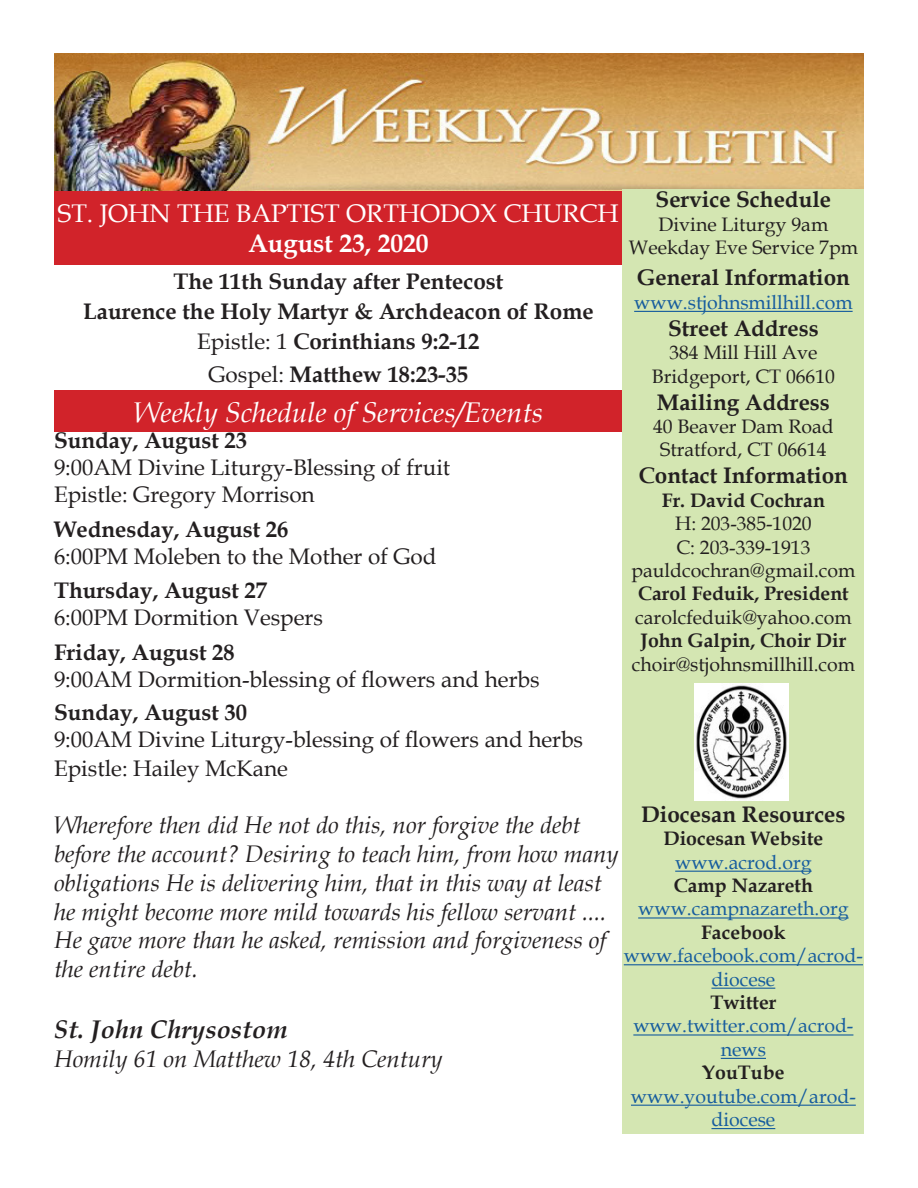
<style>
.page{position:relative;width:918px;height:1188px;background:#fff}
.page>*{position:absolute;margin:0;border:0;box-sizing:border-box;transform-origin:0 0}
.t1{font:italic 28.5px "Book Antiqua";color:#fff}
.t2{font:25.5px "Book Antiqua";color:#fff}
.t3{font:italic 700 25.5px "Book Antiqua";color:#231f20}
.t4{font:700 25.5px "Book Antiqua";color:#fff}
.t5{font:italic 24px/28.8px "Book Antiqua";color:#231f20}
.t6{font:700 22.5px "Book Antiqua";color:#231f20}
.t7{font:22.5px "Book Antiqua";color:#231f20}
.t8{font:19.5px "Book Antiqua";color:#231f20}
.t9{font:19.5px/23.4px "Book Antiqua";color:#175d9e;text-align:center}
.t10{font:700 19.5px "Book Antiqua";color:#231f20}
.s1{font-weight:400}
</style>
<div class="page">
<img style="left:54px;top:54px;width:810px;height:136px">
<div style="left:54px;top:191px;width:569px;height:74px;background:#d1232a"></div>
<div style="left:54px;top:391px;width:569px;height:41px;background:#d1232a"></div>
<div style="left:623px;top:189px;width:241px;height:945px;background:#d4e6b2"></div>
<hr style="left:634px;top:311px;width:219px;height:1px;background:#175d9e">
<hr style="left:675px;top:871px;width:137px;height:1px;background:#175d9e">
<hr style="left:638px;top:917px;width:211px;height:2px;background:#175d9e">
<hr style="left:624px;top:964px;width:239px;height:1px;background:#175d9e">
<hr style="left:711px;top:988px;width:64px;height:1px;background:#175d9e">
<hr style="left:633px;top:1034px;width:220px;height:2px;background:#175d9e">
<hr style="left:721px;top:1058px;width:45px;height:1px;background:#175d9e">
<hr style="left:631px;top:1105px;width:225px;height:1px;background:#175d9e">
<hr style="left:711px;top:1128px;width:64px;height:1px;background:#175d9e">
<img style="left:695px;top:683px;width:94px;height:118px">
<p class="t6" style="left:656px;top:184px;width:177px">Service Schedule</p>
<p class="t8" style="left:659px;top:210px;width:171px">Divine Liturgy 9am</p>
<p class="t8" style="left:629px;top:234px;width:231px">Weekday Eve Service 7pm</p>
<p class="t6" style="left:637px;top:262px;width:215px">General Information</p>
<p class="t9" style="left:634px;top:290px;width:220px">www.stjohnsmillhill.com</p>
<p class="t6" style="left:668px;top:313px;width:152px">Street Address</p>
<p class="t8" style="left:669px;top:339px;width:150px">384 Mill Hill Ave</p>
<p class="t8" style="left:652px;top:362px;width:184px">Bridgeport, CT 06610</p>
<p class="t6" style="left:657px;top:387px;width:175px">Mailing Address</p>
<p class="t8" style="left:653px;top:413px;width:182px">40 Beaver Dam Road</p>
<p class="t8" style="left:660px;top:436px;width:168px">Stratford, CT 06614</p>
<p class="t6" style="left:639px;top:460px;width:211px">Contact Information</p>
<p class="t10" style="left:662px;top:487px;width:165px">Fr. David Cochran</p>
<p class="t8" style="left:675px;top:510px;width:138px">H: 203-385-1020</p>
<p class="t8" style="left:676px;top:533px;width:136px">C: 203-339-1913</p>
<p class="t8" style="left:631px;top:557px;width:226px">pauldcochran@gmail.com</p>
<p class="t10" style="left:638px;top:581px;width:212px">Carol Feduik, President</p>
<p class="t8" style="left:635px;top:604px;width:218px">carolcfeduik@yahoo.com</p>
<p class="t10" style="left:640px;top:627px;width:207px">John Galpin, Choir Dir</p>
<p class="t8" style="left:632px;top:650px;width:225px">choir@stjohnsmillhill.com</p>
<p class="t2" style="left:58px;top:195px;width:562px">ST. JOHN THE BAPTIST ORTHODOX CHURCH</p>
<p class="t4" style="left:248px;top:226px;width:182px">August 23, 2020</p>
<p class="t6" style="left:173px;top:266px;width:331px">The 11th Sunday after Pentecost</p>
<p class="t6" style="left:83px;top:296px;width:512px">Laurence the Holy Martyr &amp; Archdeacon of Rome</p>
<p class="t6" style="left:197px;top:326px;width:284px"><span class="s1">Epistle: 1</span> Corinthians 9:2-12</p>
<p class="t6" style="left:208px;top:359px;width:261px"><span class="s1">Gospel:</span> Matthew 18:23-35</p>
<p class="t1" style="left:134px;top:392px;width:411px">Weekly Schedule of Services/Events</p>
<p class="t6" style="left:54px;top:425px;width:195px">Sunday, August 23</p>
<p class="t7" style="left:54px;top:452px;width:398px">9:00AM Divine Liturgy-Blessing of fruit</p>
<p class="t7" style="left:54px;top:479px;width:262px">Epistle: Gregory Morrison</p>
<p class="t6" style="left:54px;top:514px;width:236px">Wednesday, August 26</p>
<p class="t7" style="left:54px;top:541px;width:384px">6:00PM Moleben to the Mother of God</p>
<p class="t6" style="left:54px;top:575px;width:215px">Thursday, August 27</p>
<p class="t7" style="left:54px;top:602px;width:271px">6:00PM Dormition Vespers</p>
<p class="t6" style="left:54px;top:637px;width:182px">Friday, August 28</p>
<p class="t7" style="left:54px;top:664px;width:487px">9:00AM Dormition-blessing of flowers and herbs</p>
<p class="t6" style="left:54px;top:697px;width:195px">Sunday, August 30</p>
<p class="t7" style="left:54px;top:724px;width:531px">9:00AM Divine Liturgy-blessing of flowers and herbs</p>
<p class="t7" style="left:54px;top:752px;width:235px">Epistle: Hailey McKane</p>
<p class="t5" style="left:54px;top:810px;width:566px">Wherefore then did He not do this, nor forgive the debt before the account? Desiring to teach him, from how many obligations He is delivering him, that in this way at least he might become more mild towards his fellow servant ....<br>He gave more than he asked, remission and forgiveness of the entire debt.</p>
<p class="t6" style="left:641px;top:799px;width:206px">Diocesan Resources</p>
<p class="t10" style="left:664px;top:825px;width:161px">Diocesan Website</p>
<p class="t9" style="left:675px;top:850px;width:138px">www.acrod.org</p>
<p class="t10" style="left:674px;top:872px;width:141px">Camp Nazareth</p>
<p class="t9" style="left:638px;top:897px;width:212px">www.campnazareth.org</p>
<p class="t10" style="left:701px;top:919px;width:86px">Facebook</p>
<p class="t9" style="left:624px;top:943px;width:241px">www.facebook.com/acrod&shy;diocese</p>
<p class="t10" style="left:710px;top:989px;width:68px">Twitter</p>
<p class="t9" style="left:633px;top:1014px;width:222px">www.twitter.com/acrod&shy;news</p>
<p class="t10" style="left:702px;top:1059px;width:84px">YouTube</p>
<p class="t9" style="left:631px;top:1084px;width:226px">www.youtube.com/arod&shy;diocese</p>
<p class="t3" style="left:54px;top:1012px;width:235px">St. John Chrysostom</p>
<p class="t5" style="left:54px;top:1044px;width:390px">Homily 61 on Matthew 18, 4th Century</p>
</div>
